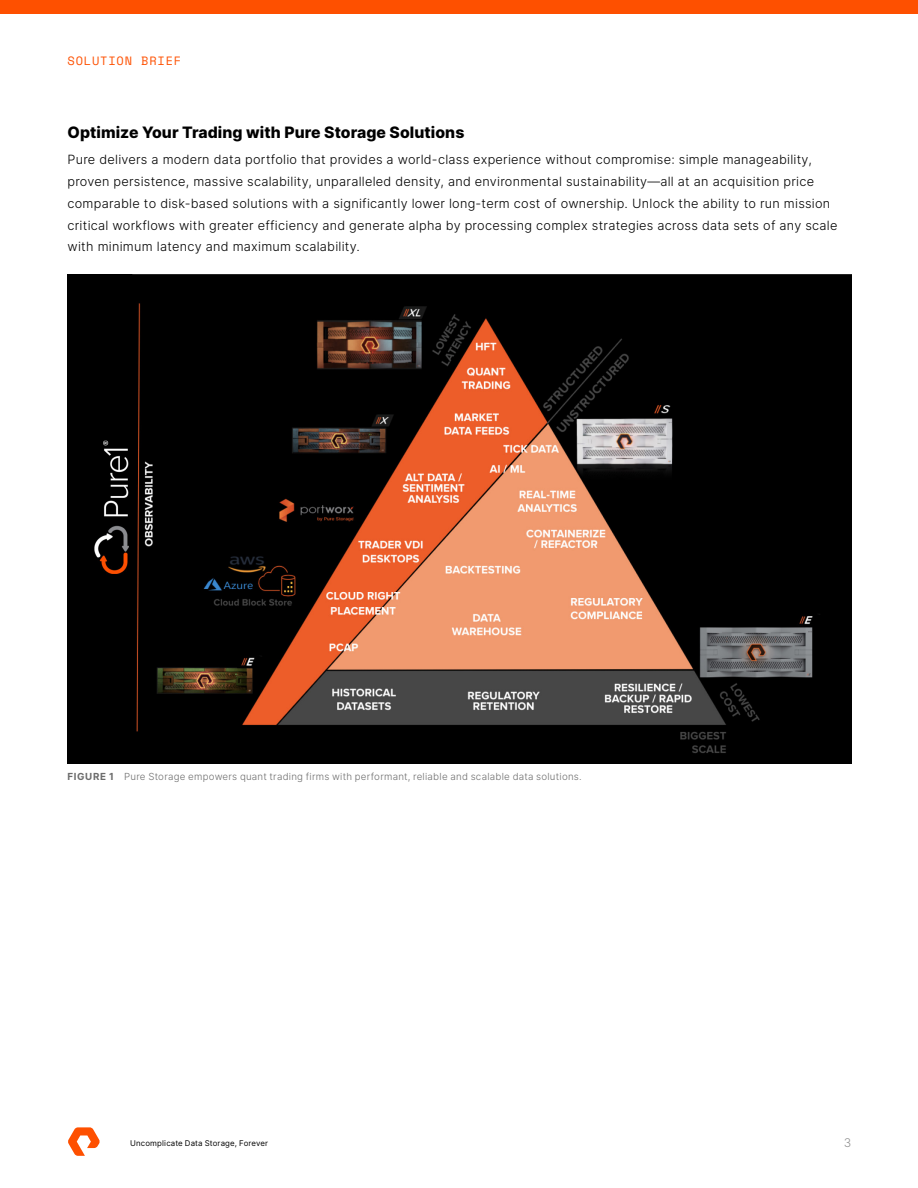
<style>
.page{position:relative;width:918px;height:1188px;background:#fff}
.page>*{position:absolute;margin:0;border:0;box-sizing:border-box;transform-origin:0 0}
.t1{font:800 15.75px "Inter";letter-spacing:.005em;color:#000}
.t2{font:300 12.75px/21.8px "Inter";letter-spacing:.02em;color:#000}
.t3{font:12px "Space Mono";letter-spacing:.07em;color:#fe5000}
.t4{font:300 12px "Inter";color:#919191}
.t5{font:300 9.75px "Inter";letter-spacing:.025em;color:#6c6c6c}
.t6{font:7.8px "Inter";letter-spacing:.02em;color:#000}
.s1{font-weight:700}
</style>
<div class="page">
<div style="left:0;top:0;width:918px;height:14px;background:#fe5000"></div>
<svg style="left:68px;top:1127px;width:32px;height:29px"></svg>
<img style="left:68px;top:275px;width:783px;height:488px">
<p class="t3" style="left:68px;top:52px;width:115px">SOLUTION BRIEF</p>
<p class="t1" style="left:68px;top:121px;width:398px">Optimize Your Trading with Pure Storage Solutions</p>
<p class="t2" style="left:68px;top:149px;width:771px">Pure delivers a modern data portfolio that provides a world-class experience without compromise: simple manageability, proven persistence, massive scalability, unparalleled density, and environmental sustainability—all at an acquisition price comparable to disk-based solutions with a significantly lower long-term cost of ownership. Unlock the ability to run mission critical workflows with greater efficiency and generate alpha by processing complex strategies across data sets of any scale with minimum latency and maximum scalability.</p>
<p class="t5" style="left:68px;top:770px;width:516px"><span class="s1">FIGURE 1</span> Pure Storage empowers quant trading firms with performant, reliable and scalable data solutions.</p>
<p class="t6" style="left:130px;top:1137px;width:140px">Uncomplicate Data Storage, Forever</p>
<p class="t4" style="left:844px;top:1135px;width:9px">3</p>
</div>
